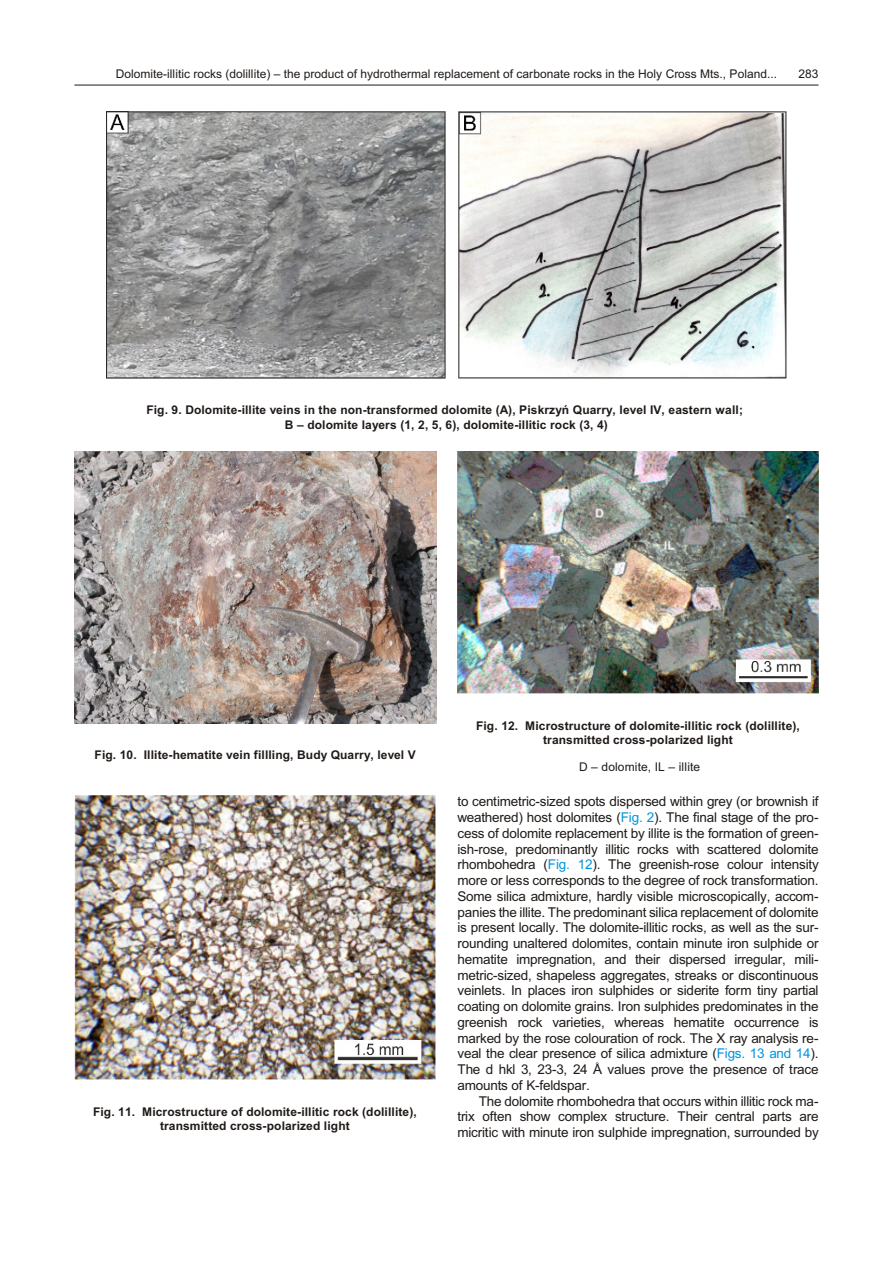
<style>
.page{position:relative;width:894px;height:1263px;background:#fff}
.page>*{position:absolute;margin:0;border:0;box-sizing:border-box;transform-origin:0 0}
.t1{font:13.5px/15.8px "Arial";letter-spacing:-.015em;color:#1f1a17;text-align:justify}
.t2{font:700 12px/14.4px "Arial";letter-spacing:.01em;color:#1f1a17;text-align:center}
.t3{font:12px "Arial";color:#1f1a17}
.s1{color:#0094de}
</style>
<div class="page">
<hr style="left:74px;top:85px;width:745px;height:1px;background:#1f1a17">
<img style="left:106px;top:111px;width:681px;height:267px">
<img style="left:74px;top:452px;width:362px;height:272px">
<img style="left:74px;top:796px;width:361px;height:283px">
<img style="left:457px;top:452px;width:362px;height:242px">
<p class="t3" style="left:116px;top:69px;width:663px">Do lo mite-illitic rocks (dolillite) – the prod uct of hy dro ther mal re place ment of car bon ate rocks in the Holy Cross Mts., Po land...</p>
<p class="t3" style="left:799px;top:69px;width:22px">283</p>
<p class="t2" style="left:146px;top:404px;width:598px">Fig. 9. Do lo mite-illite veins in the non-trans formed do lo mite (A), Piskrzyñ Quarry, level IV, east ern wall;<br>B – do lo mite layers (1, 2, 5, 6), do lo mite-illitic rock (3, 4)</p>
<p class="t2" style="left:95px;top:749px;width:323px">Fig. 10. Illite-he ma tite vein fillling, Budy Quarry, level V</p>
<p class="t2" style="left:93px;top:1105px;width:325px">Fig. 11. Microstructure of do lo mite-illitic rock (dolillite), trans mit ted cross-po lar ized light</p>
<p class="t2" style="left:476px;top:719px;width:325px">Fig. 12. Microstructure of do lo mite-illitic rock (dolillite), trans mit ted cross-po lar ized light</p>
<p class="t3" style="left:579px;top:762px;width:123px">D – do lo mite, IL – illite</p>
<p class="t1" style="left:457px;top:795px;width:363px">to centimetric-sized spots dispersed within grey (or brown ish if weath ered) host dolomites (<span class="s1">Fig. 2</span>). The fi nal stage of the pro - cess of do lo mite re place ment by illite is the for ma tion of green - ish-rose, pre dom i nantly illitic rocks with scattered do lo mite rhom bo he dra (<span class="s1">Fig. 12</span>). The green ish-rose col our in ten sity more or less cor re sponds to the de gree of rock transfor ma tion.<br>Some sil ica ad mix ture, hardly vis i ble mi cro scop i cally, ac com - pa nies the illite. The pre dom i nant sil ica re place ment of do lo mite is pres ent lo cally. The do lo mite-illitic rocks, as well as the sur - round ing un al tered dolomites, con tain min ute iron sulphide or he ma tite im preg na tion, and their dis persed ir reg u lar, mili - metric- sized, shape less ag gre gates, streaks or dis con tin u ous veinlets. In places iron sulphides or sid er ite form tiny par tial coat ing on do lo mite grains. Iron sulphides pre dom i nates in the green ish rock va ri et ies, whereas he ma tite oc cur rence is marked by the rose colouration of rock. The X ray anal y sis re - veal the clear pres ence of silica ad mix ture (<span class="s1">Figs. 13 and 14</span>).<br>The d hkl 3, 23-3, 24</p>
<p class="t1" style="left:608px;top:1063px;width:213px">val ues prove the pres ence of trace</p>
<p class="t1" style="left:457px;top:1079px;width:134px">amounts of K-feld spar.</p>
<p class="t1" style="left:479px;top:1094px;width:341px">The do lo mite rhom bo he dra that oc curs within illitic rock ma -</p>
<p class="t1" style="left:457px;top:1110px;width:363px">trix of ten show com plex struc ture. Their cen tral parts are</p>
<p class="t1" style="left:457px;top:1126px;width:363px">micritic with min ute iron sulphide im preg na tion, sur rounded by</p>
</div>
